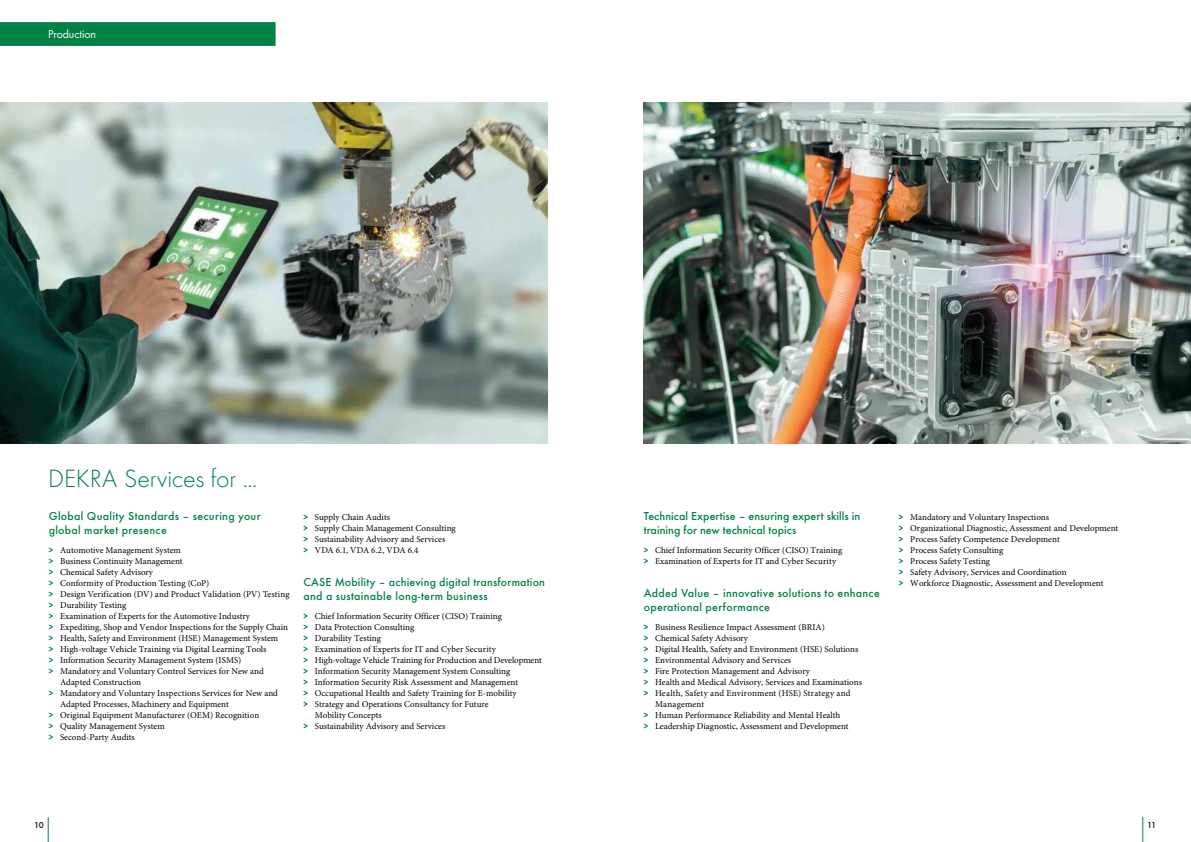
<style>
.page{position:relative;width:1191px;height:842px;background:#fff}
.page>*{position:absolute;margin:0;border:0;box-sizing:border-box;transform-origin:0 0}
.t1{font:300 26px "Futura";letter-spacing:-.005em;color:#008244}
.t2{font:500 12px/14px "Futura";letter-spacing:.02em;color:#008244}
.t3{font:12px "Futura Boo";letter-spacing:-.005em;color:#fff}
.t4{font:9px/11px "Minion Pro";color:#000}
.t5{font:9px "Minion Pro";letter-spacing:.02em;color:#000}
.t6{font:500 9px "Futura";color:#000}
.s1{font-family:"Futura Dem";color:#008244}
</style>
<div class="page">
<svg style="left:0;top:22px;width:275px;height:24px;background:#028245"></svg>
<svg style="left:48px;top:817px;width:1px;height:25px"></svg>
<svg style="left:1142px;top:817px;width:1px;height:25px"></svg>
<img style="left:0;top:102px;width:547px;height:341px">
<img style="left:643px;top:102px;width:548px;height:341px">
<h2 class="t3" style="left:48px;top:26px;width:49px">Production</h2>
<h1 class="t1" style="left:48px;top:462px;width:211px">DEKRA Services for ...</h1>
<h2 class="t2" style="left:49px;top:508px;width:213px">Global Quality Standards – securing your global market presence</h2>
<p class="t4" style="left:49px;top:545px;width:134px"><span class="s1">&gt;</span> Automotive Management System</p>
<p class="t4" style="left:49px;top:556px;width:135px"><span class="s1">&gt;</span> Business Continuity Management</p>
<p class="t4" style="left:49px;top:567px;width:106px"><span class="s1">&gt;</span> Chemical Safety Advisory</p>
<p class="t4" style="left:49px;top:578px;width:162px"><span class="s1">&gt;</span> Conformity of Production Testing (CoP)</p>
<p class="t4" style="left:49px;top:589px;width:242px"><span class="s1">&gt;</span> Design Verification (DV) and Product Validation (PV) Testing</p>
<p class="t4" style="left:49px;top:600px;width:79px"><span class="s1">&gt;</span> Durability Testing</p>
<p class="t4" style="left:49px;top:611px;width:203px"><span class="s1">&gt;</span> Examination of Experts for the Automotive Industry</p>
<p class="t4" style="left:49px;top:622px;width:241px"><span class="s1">&gt;</span> Expediting, Shop and Vendor Inspections for the Supply Chain</p>
<p class="t4" style="left:49px;top:633px;width:231px"><span class="s1">&gt;</span> Health, Safety and Environment (HSE) Management System</p>
<p class="t4" style="left:49px;top:644px;width:219px"><span class="s1">&gt;</span> High-voltage Vehicle Training via Digital Learning Tools</p>
<p class="t4" style="left:49px;top:655px;width:194px"><span class="s1">&gt;</span> Information Security Management System (ISMS)</p>
<p class="t4" style="left:49px;top:666px;width:217px"><span class="s1">&gt;</span> Mandatory and Voluntary Control Services for New and</p>
<p class="t4" style="left:60px;top:677px;width:83px">Adapted Construction</p>
<p class="t4" style="left:49px;top:688px;width:231px"><span class="s1">&gt;</span> Mandatory and Voluntary Inspections Services for New and</p>
<p class="t4" style="left:60px;top:699px;width:170px">Adapted Processes, Machinery and Equipment</p>
<p class="t4" style="left:49px;top:710px;width:212px"><span class="s1">&gt;</span> Original Equipment Manufacturer (OEM) Recognition</p>
<p class="t4" style="left:49px;top:721px;width:118px"><span class="s1">&gt;</span> Quality Management System</p>
<p class="t4" style="left:49px;top:732px;width:88px"><span class="s1">&gt;</span> Second-Party Audits</p>
<p class="t4" style="left:303px;top:512px;width:154px"><span class="s1">&gt;</span> Supply Chain Audits<br><span class="s1">&gt;</span> Supply Chain Management Consulting <span class="s1">&gt;</span> Sustainability Advisory and Services<br><span class="s1">&gt;</span> VDA 6.1, VDA 6.2, VDA 6.4</p>
<h2 class="t2" style="left:303px;top:574px;width:243px">CASE Mobility – achieving digital transformation and a sustainable long-term business</h2>
<p class="t4" style="left:303px;top:611px;width:200px"><span class="s1">&gt;</span> Chief Information Security Officer (CISO) Training</p>
<p class="t4" style="left:303px;top:622px;width:112px"><span class="s1">&gt;</span> Data Protection Consulting</p>
<p class="t4" style="left:303px;top:633px;width:79px"><span class="s1">&gt;</span> Durability Testing</p>
<p class="t4" style="left:303px;top:644px;width:194px"><span class="s1">&gt;</span> Examination of Experts for IT and Cyber Security</p>
<p class="t4" style="left:303px;top:655px;width:240px"><span class="s1">&gt;</span> High-voltage Vehicle Training for Production and Development</p>
<p class="t4" style="left:303px;top:666px;width:208px"><span class="s1">&gt;</span> Information Security Management System Consulting</p>
<p class="t4" style="left:303px;top:677px;width:216px"><span class="s1">&gt;</span> Information Security Risk Assessment and Management</p>
<p class="t4" style="left:303px;top:688px;width:215px"><span class="s1">&gt;</span> Occupational Health and Safety Training for E-mobility</p>
<p class="t4" style="left:303px;top:699px;width:187px"><span class="s1">&gt;</span> Strategy and Operations Consultancy for Future</p>
<p class="t4" style="left:315px;top:710px;width:69px">Mobility Concepts</p>
<p class="t4" style="left:303px;top:721px;width:143px"><span class="s1">&gt;</span> Sustainability Advisory and Services</p>
<h2 class="t2" style="left:643px;top:508px;width:218px">Technical Expertise – ensuring expert skills in training for new technical topics</h2>
<p class="t4" style="left:643px;top:545px;width:200px"><span class="s1">&gt;</span> Chief Information Security Officer (CISO) Training <span class="s1">&gt;</span> Examination of Experts for IT and Cyber Security</p>
<h2 class="t2" style="left:643px;top:585px;width:238px">Added Value – innovative solutions to enhance operational performance</h2>
<p class="t4" style="left:643px;top:622px;width:183px"><span class="s1">&gt;</span> Business Resilience Impact Assessment (BRIA)</p>
<p class="t4" style="left:643px;top:633px;width:106px"><span class="s1">&gt;</span> Chemical Safety Advisory</p>
<p class="t4" style="left:643px;top:644px;width:216px"><span class="s1">&gt;</span> Digital Health, Safety and Environment (HSE) Solutions</p>
<p class="t4" style="left:643px;top:655px;width:149px"><span class="s1">&gt;</span> Environmental Advisory and Services</p>
<p class="t4" style="left:643px;top:666px;width:168px"><span class="s1">&gt;</span> Fire Protection Management and Advisory</p>
<p class="t4" style="left:643px;top:677px;width:220px"><span class="s1">&gt;</span> Health and Medical Advisory, Services and Examinations</p>
<p class="t5" style="left:643px;top:687px;width:208px"><span class="s1">&gt;</span> Health, Safety and Environment (HSE) Strategy and</p>
<p class="t4" style="left:655px;top:699px;width:51px">Management</p>
<p class="t4" style="left:643px;top:710px;width:198px"><span class="s1">&gt;</span> Human Performance Reliability and Mental Health</p>
<p class="t4" style="left:643px;top:721px;width:206px"><span class="s1">&gt;</span> Leadership Diagnostic, Assessment and Development</p>
<p class="t4" style="left:899px;top:512px;width:221px"><span class="s1">&gt;</span> Mandatory and Voluntary Inspections<br><span class="s1">&gt;</span> Organizational Diagnostic, Assessment and Development <span class="s1">&gt;</span> Process Safety Competence Development<br><span class="s1">&gt;</span> Process Safety Consulting<br><span class="s1">&gt;</span> Process Safety Testing<br><span class="s1">&gt;</span> Safety Advisory, Services and Coordination<br><span class="s1">&gt;</span> Workforce Diagnostic, Assessment and Development</p>
<p class="t6" style="left:34px;top:818px;width:11px">10</p>
<p class="t6" style="left:1147px;top:818px;width:11px">11</p>
</div>
